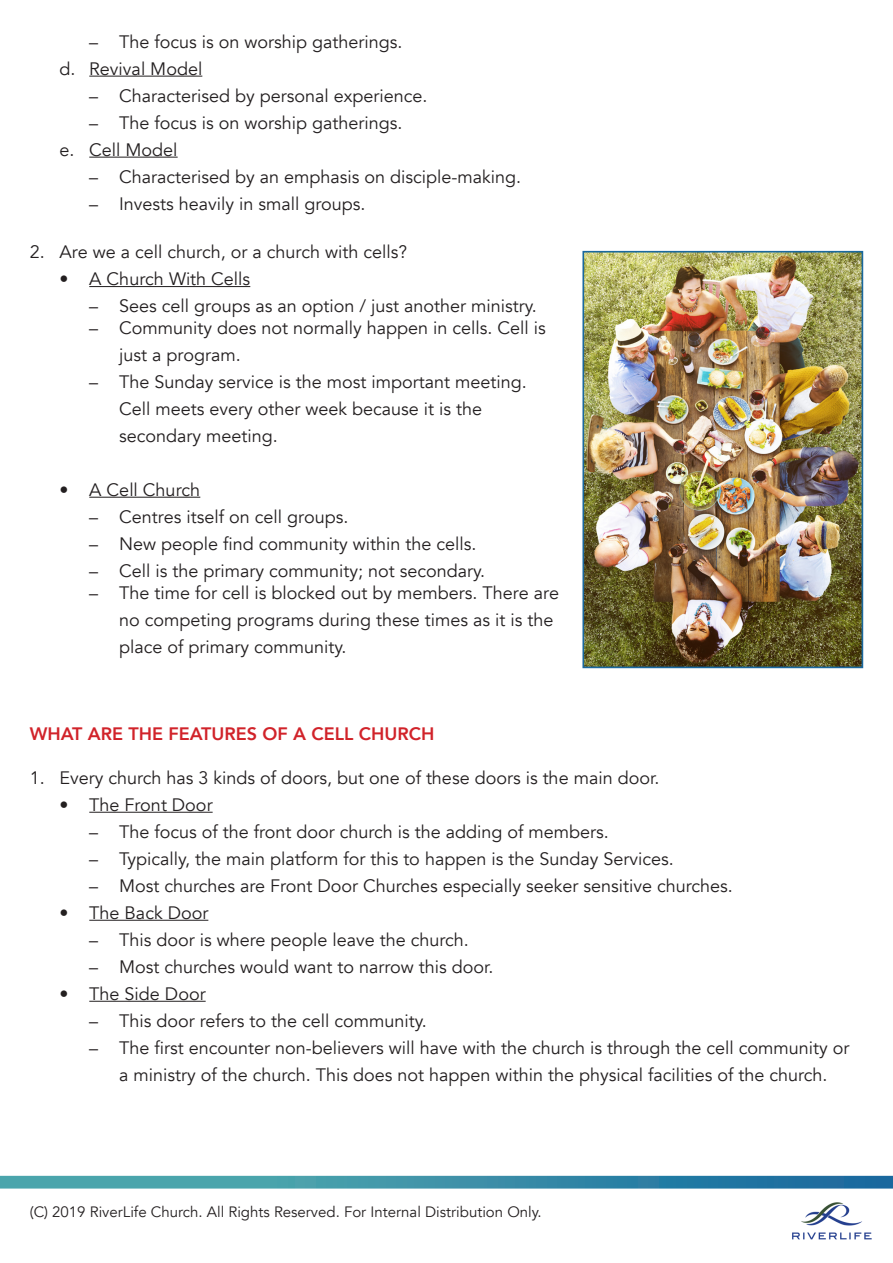
<style>
.page{position:relative;width:893px;height:1263px;background:#fff}
.page>*{position:absolute;margin:0;border:0;box-sizing:border-box;transform-origin:0 0}
.t1{font:18px/27px "Avenir";color:#231f20}
.Summary_Header_1{font:800 18px "Avenir";color:#d1232a}
.t2{font:15px "Avenir";color:#231f20}
</style>
<div class="page">
<hr style="left:89px;top:76px;width:113px;height:1px;background:#231f20">
<hr style="left:89px;top:157px;width:89px;height:1px;background:#231f20">
<hr style="left:89px;top:812px;width:124px;height:1px;background:#231f20">
<hr style="left:89px;top:920px;width:119px;height:1px;background:#231f20">
<hr style="left:89px;top:1001px;width:117px;height:1px;background:#231f20">
<svg style="left:0;top:1176px;width:893px;height:12px;background:#388ea7"></svg>
<img style="left:792px;top:1202px;width:80px;height:38px">
<img style="left:585px;top:254px;width:275px;height:411px">
<div style="left:582px;top:251px;width:281px;height:417px;border:2px solid #1a689e"></div>
<hr style="left:89px;top:286px;width:161px;height:1px;background:#231f20">
<hr style="left:89px;top:497px;width:111px;height:1px;background:#231f20">
<p class="t1" style="left:89px;top:28px;width:315px">– The focus is on worship gatherings.</p>
<p class="t1" style="left:60px;top:55px;width:144px">d. Revival Model</p>
<p class="t1" style="left:89px;top:82px;width:340px">– Characterised by personal experience.</p>
<p class="t1" style="left:89px;top:109px;width:315px">– The focus is on worship gatherings.</p>
<p class="t1" style="left:60px;top:136px;width:120px">e. Cell Model</p>
<p class="t1" style="left:89px;top:163px;width:433px">– Characterised by an emphasis on disciple-making.</p>
<p class="t1" style="left:89px;top:190px;width:278px">– Invests heavily in small groups.</p>
<p class="t1" style="left:30px;top:239px;width:379px">2. Are we a cell church, or a church with cells?</p>
<p class="t1" style="left:60px;top:266px;width:192px">• A Church With Cells</p>
<p class="t1" style="left:89px;top:293px;width:449px">– Sees cell groups as an option / just another ministry.</p>
<p class="t1" style="left:119px;top:315px;width:428px;text-indent:-30px">– Community does not normally happen in cells. Cell is just a program.</p>
<p class="t1" style="left:119px;top:369px;width:409px;text-indent:-30px">– The Sunday service is the most important meeting.<br>Cell meets every other week because it is the secondary meeting.</p>
<p class="t1" style="left:60px;top:477px;width:142px">• A Cell Church</p>
<p class="t1" style="left:89px;top:504px;width:261px">– Centres itself on cell groups.</p>
<p class="t1" style="left:89px;top:531px;width:389px">– New people find community within the cells.</p>
<p class="t1" style="left:89px;top:558px;width:397px">– Cell is the primary community; not secondary.</p>
<p class="t1" style="left:119px;top:579px;width:441px;text-indent:-30px">– The time for cell is blocked out by members. There are no competing programs during these times as it is the place of primary community.</p>
<p class="Summary_Header_1" style="left:30px;top:720px;width:406px">WHAT ARE THE FEATURES OF A CELL CHURCH</p>
<p class="t1" style="left:30px;top:764px;width:631px">1. Every church has 3 kinds of doors, but one of these doors is the main door.</p>
<p class="t1" style="left:60px;top:791px;width:155px">• The Front Door</p>
<p class="t1" style="left:89px;top:818px;width:521px">– The focus of the front door church is the adding of members.</p>
<p class="t1" style="left:89px;top:845px;width:586px">– Typically, the main platform for this to happen is the Sunday Services.</p>
<p class="t1" style="left:89px;top:872px;width:645px">– Most churches are Front Door Churches especially seeker sensitive churches.</p>
<p class="t1" style="left:60px;top:899px;width:150px">• The Back Door</p>
<p class="t1" style="left:89px;top:926px;width:381px">– This door is where people leave the church.</p>
<p class="t1" style="left:89px;top:953px;width:406px">– Most churches would want to narrow this door.</p>
<p class="t1" style="left:60px;top:980px;width:148px">• The Side Door</p>
<p class="t1" style="left:89px;top:1007px;width:339px">– This door refers to the cell community.</p>
<p class="t1" style="left:89px;top:1034px;width:762px;text-align:center">– The first encounter non-believers will have with the church is through the cell community or a ministry of the church. This does not happen within the physical facilities of the church.</p>
<p class="t2" style="left:30px;top:1203px;width:514px">(C) 2019 RiverLife Church. All Rights Reserved. For Internal Distribution Only.</p>
</div>
